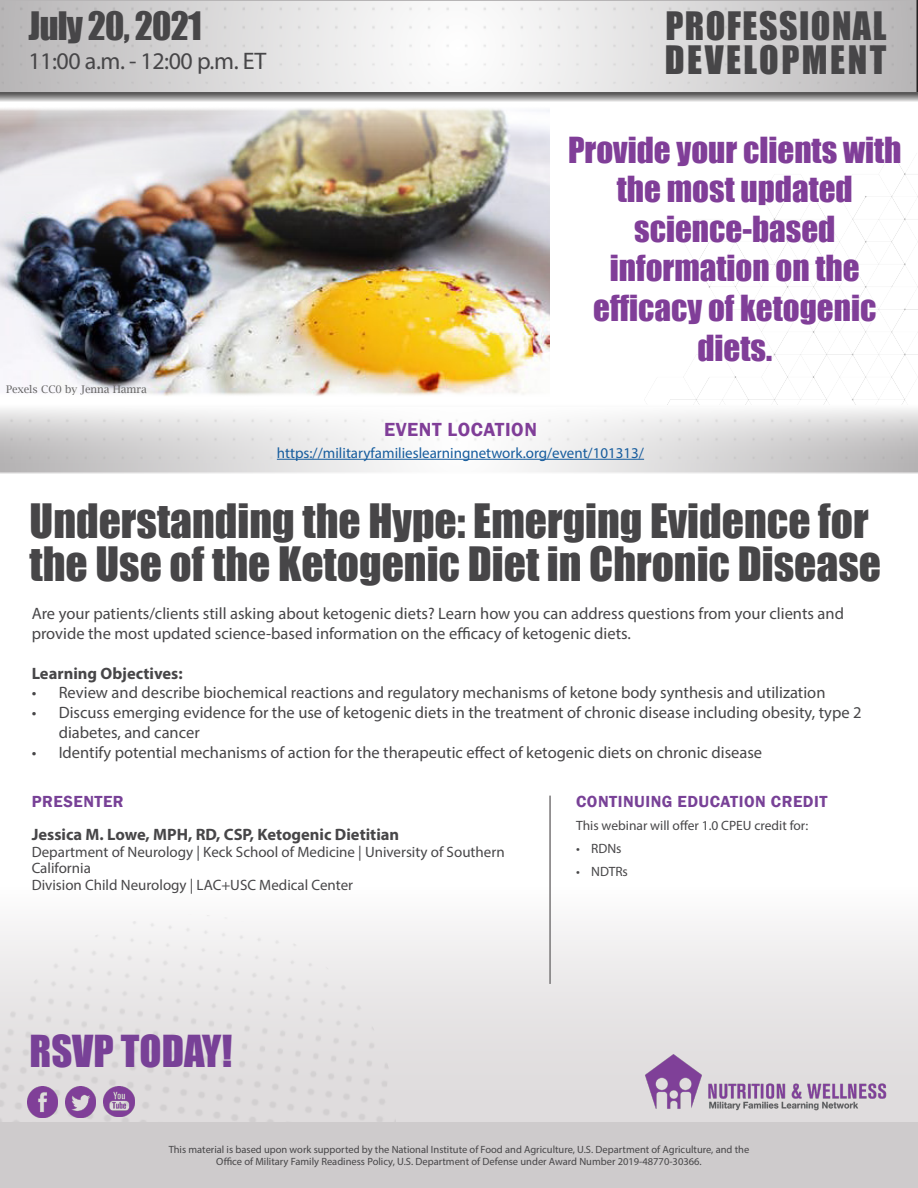
<style>
.page{position:relative;width:918px;height:1188px;background:#fff}
.page>*{position:absolute;margin:0;border:0;box-sizing:border-box;transform-origin:0 0}
.t1{font:43.5px/43.5px "Impact";color:#474648}
.t2{font:40.5px "Impact";color:#784197}
.t3{font:36px/34.5px "Impact";letter-spacing:.04em;color:#474648}
.t4{font:36px "Impact";letter-spacing:-.02em;color:#474648}
.t5{font:33px/39.6px "Impact";color:#803e98;text-align:center}
.t6{font:24px "Myriad Pro";letter-spacing:-.02em;color:#474648}
.t7{font:600 19.5px "Franklin Gothic";letter-spacing:.03em;color:#803e98}
.t8{font:16.5px/19.8px "Myriad Pro";color:#474648}
.t9{font:700 16.5px/33px "Myriad Pro";color:#474648}
.t10{font:600 16.5px "Franklin Gothic";letter-spacing:.03em;color:#784197}
.t11{font:15px/16.5px "Myriad Pro";color:#474648}
.t12{font:15px "Myriad Pro";color:#175d9e}
.t13{font:13.5px "Myriad Pro";color:#474648}
.t14{font:10.5px/12.6px "Myriad Pro";color:#474648;text-align:center}
.t15{font:10.5px "Lucida Bright";color:#646363}
.s1{font-family:"Franklin Gothic";font-weight:600;color:#784197}
</style>
<div class="page">
<img style="left:667px;top:153px;width:251px;height:252px">
<div style="left:0;top:887px;width:918px;height:235px;background:linear-gradient(to bottom,#faf9fa,#dad6d8)"></div>
<img style="left:0;top:914px;width:411px;height:208px">
<svg style="left:0;top:93px;width:918px;height:9px"></svg>
<div style="left:0;top:1122px;width:918px;height:66px;background:#cecbcc"></div>
<hr style="left:549px;top:796px;width:2px;height:188px;background:#787677">
<img style="left:645px;top:1053px;width:241px;height:57px">
<img style="left:65px;top:1086px;width:31px;height:31px">
<img style="left:104px;top:1086px;width:30px;height:31px">
<img style="left:28px;top:1087px;width:30px;height:30px">
<img style="left:0;top:108px;width:549px;height:288px">
<img style="left:0;top:0;width:916px;height:92px">
<div style="left:0;top:405px;width:918px;height:69px;background:#fafafa"></div>
<svg style="left:0;top:408px;width:918px;height:69px"></svg>
<hr style="left:277px;top:459px;width:367px;height:1px;background:#175d9e">
<p class="t4" style="left:28px;top:-2px;width:175px">July 20, 2021</p>
<p class="t6" style="left:28px;top:46px;width:239px">11:00 a.m. - 12:00 p.m. ET</p>
<p class="t3" style="left:665px;top:8px;width:223px">PROFESSIONAL<br>DEVELOPMENT</p>
<p class="t15" style="left:6px;top:384px;width:142px">Pexels CC0 by Jenna Hamra</p>
<p class="t5" style="left:568px;top:129px;width:335px">Provide your clients with the most updated science-based information on the efficacy of ketogenic diets.</p>
<p class="t7" style="left:384px;top:417px;width:154px">EVENT LOCATION</p>
<p class="t12" style="left:277px;top:443px;width:369px">https://militaryfamilieslearningnetwork.org/event/101313/</p>
<p class="t1" style="left:30px;top:498px;width:853px">Understanding the Hype: Emerging Evidence for the Use of the Ketogenic Diet in Chronic Disease</p>
<p class="t8" style="left:32px;top:604px;width:814px">Are your patients/clients still asking about ketogenic diets? Learn how you can address questions from your clients and provide the most updated science-based information on the efficacy of ketogenic diets.</p>
<p class="t9" style="left:32px;top:656px;width:153px">Learning Objectives:</p>
<p class="t8" style="left:32px;top:683px;width:795px">• Review and describe biochemical reactions and regulatory mechanisms of ketone body synthesis and utilization</p>
<p class="t8" style="left:59px;top:703px;width:804px;text-indent:-27px">• Discuss emerging evidence for the use of ketogenic diets in the treatment of chronic disease including obesity, type 2 diabetes, and cancer</p>
<p class="t8" style="left:32px;top:742px;width:732px">• Identify potential mechanisms of action for the therapeutic effect of ketogenic diets on chronic disease</p>
<p class="t9" style="left:32px;top:785px;width:369px"><span class="s1">PRESENTER<br></span>Jessica M. Lowe, MPH, RD, CSP, Ketogenic Dietitian</p>
<p class="t11" style="left:32px;top:843px;width:475px">Department of Neurology | Keck School of Medicine | University of Southern<br>California</p>
<p class="t11" style="left:32px;top:876px;width:323px">Division Child Neurology | LAC+USC Medical Center</p>
<p class="t2" style="left:30px;top:1020px;width:204px">RSVP TODAY!</p>
<p class="t10" style="left:576px;top:792px;width:253px">CONTINUING EDUCATION CREDIT</p>
<p class="t13" style="left:576px;top:818px;width:234px">This webinar will offer 1.0 CPEU credit for:</p>
<p class="t13" style="left:576px;top:840px;width:47px">• RDNs</p>
<p class="t13" style="left:576px;top:863px;width:53px">• NDTRs</p>
<p class="t14" style="left:169px;top:1143px;width:582px">This material is based upon work supported by the National Institute of Food and Agriculture, U.S. Department of Agriculture, and the<br>Office of Military Family Readiness Policy, U.S. Department of Defense under Award Number 2019-48770-30366.</p>
</div>
